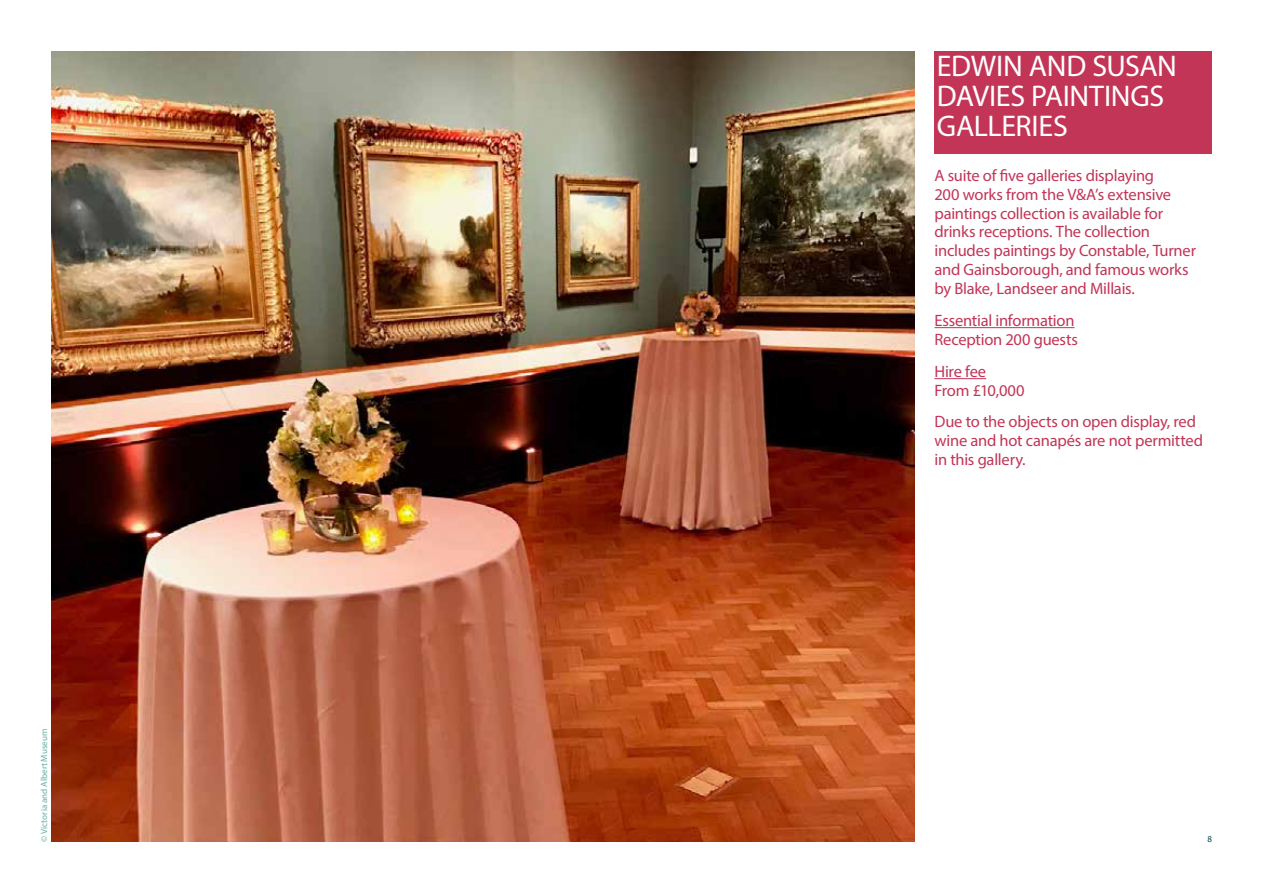
<style>
.page{position:relative;width:1263px;height:893px;background:#fff}
.page>*{position:absolute;margin:0;border:0;box-sizing:border-box;transform-origin:0 0}
.t1{font:30px/30px "Myriad Pro";letter-spacing:-.01em;color:#fff}
.t2{font:16.5px/18.8px "Myriad Pro";letter-spacing:-.015em;color:#c23557}
.t3{font:9px "Myriad Pro";letter-spacing:.01em;color:#67afa1}
.t4{font:9px "Myriad Pro";color:#00484f}
</style>
<div class="page">
<div style="left:934px;top:51px;width:278px;height:103px;background:#c23557"></div>
<hr style="left:934px;top:327px;width:140px;height:1px;background:#c23557">
<hr style="left:934px;top:378px;width:52px;height:1px;background:#c23557">
<img style="left:51px;top:51px;width:863px;height:791px">
<p class="t3" style="left:39px;top:842px;width:115px;rotate:-90deg">© Victoria and Albert Museum</p>
<h1 class="t1" style="left:937px;top:50px;width:242px">EDWIN AND SUSAN<br>DAVIES PAINTINGS<br>GALLERIES</h1>
<p class="t2" style="left:934px;top:166px;width:263px">A suite of five galleries displaying<br>200 works from the V&amp;A’s extensive paintings collection is available for drinks receptions. The collection includes paintings by Constable, Turner and Gainsborough, and famous works by Blake, Landseer and Millais.</p>
<p class="t2" style="left:934px;top:311px;width:145px">Essential information<br>Reception 200 guests</p>
<p class="t2" style="left:934px;top:362px;width:92px">Hire fee<br>From £10,000</p>
<p class="t2" style="left:934px;top:412px;width:270px">Due to the objects on open display, red wine and hot canapés are not permitted in this gallery.</p>
<p class="t4" style="left:1207px;top:833px;width:6px">8</p>
</div>
